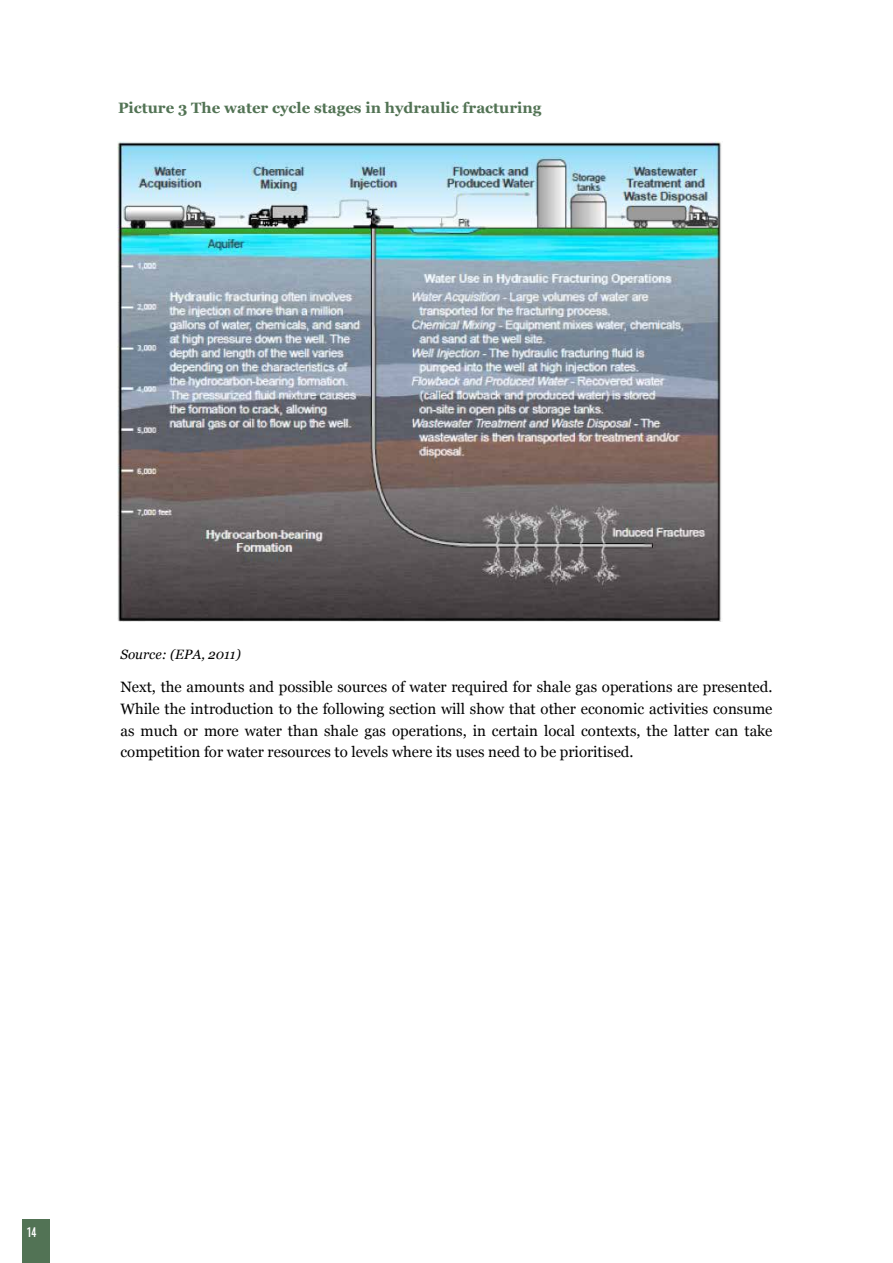
<style>
.page{position:relative;width:893px;height:1263px;background:#fff}
.page>*{position:absolute;margin:0;border:0;box-sizing:border-box;transform-origin:0 0}
.t1{font:15px/21.6px "Georgia";color:#000;text-align:justify}
.t2{font:700 15px "Georgia";color:#527354}
.t3{font:italic 13.5px "Georgia";color:#000}
.t4{font:13.5px "WWF";color:#fff}
</style>
<div class="page">
<div style="left:22px;top:1220px;width:28px;height:43px;background:#527355"></div>
<img style="left:118px;top:141px;width:603px;height:480px">
<p class="t2" style="left:118px;top:98px;width:425px">Picture 3 The water cycle stages in hydraulic fracturing</p>
<p class="t3" style="left:120px;top:645px;width:122px">Source: (EPA, 2011)</p>
<p class="t1" style="left:120px;top:677px;width:653px">Next, the amounts and possible sources of water required for shale gas operations are presented.<br>While the introduction to the following section will show that other economic activities consume as much or more water than shale gas operations, in certain local contexts, the latter can take competition for water resources to levels where its uses need to be prioritised.</p>
<p class="t4" style="left:26px;top:1221px;width:11px">14</p>
</div>
